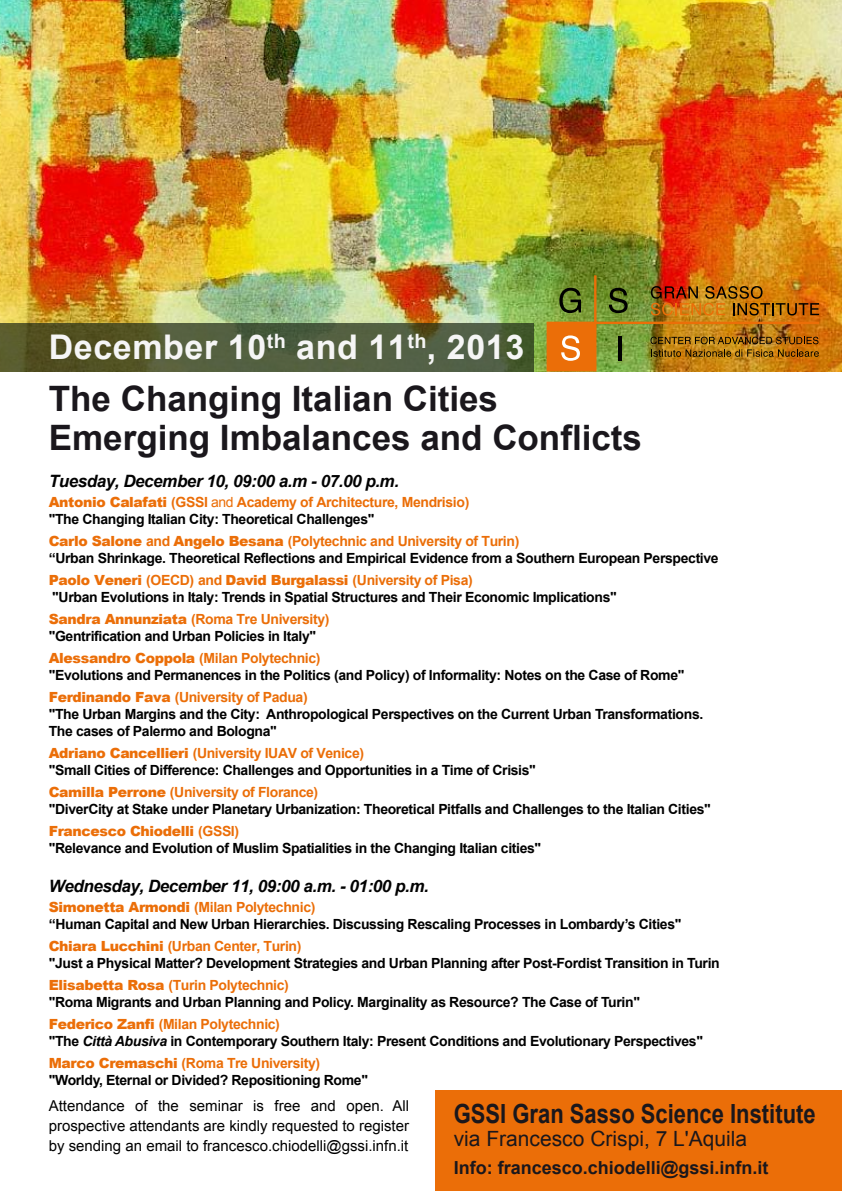
<style>
.page{position:relative;width:842px;height:1191px;background:#fff}
.page>*{position:absolute;margin:0;border:0;box-sizing:border-box;transform-origin:0 0}
.t1{font:700 35px/39px "Arial";color:#1a171c}
.t2{font:700 34px "Arial";letter-spacing:.015em;color:#f5f5f5}
.t3{font:700 26.4px "Arial";color:#1a171c;scale:.83 1}
.t4{font:21px "Arial";color:#1a171c}
.t5{font:700 18px "Arial";color:#1a171c}
.t6{font:italic 700 17px "Arial";letter-spacing:-.025em;color:#020202}
.t7{font:15px/20px "Arial";color:#000;text-align:justify}
.t8{font:700 14px/17px "Arial";letter-spacing:-.025em;color:#000}
.s1{font-weight:900;color:#eb6e08}
.s2{color:#eb6e08}
.s3{font-weight:400;color:#eb6e08}
.s4{font-style:italic}
</style>
<div class="page">
<img style="left:0;top:0;width:842px;height:371px">
<svg style="left:0;top:323px;width:533px;height:48px;background:#515a36"></svg>
<div style="left:436px;top:1090px;width:406px;height:101px;background:#eb6e08"></div>
<img style="left:650px;top:337px;width:169px;height:20px">
<div style="left:547px;top:322px;width:49px;height:49px;background:#eb6e08"></div>
<svg style="left:559px;top:288px;width:22px;height:25px"></svg>
<img style="left:593px;top:273px;width:228px;height:52px">
<svg style="left:561px;top:335px;width:19px;height:26px"></svg>
<hr style="left:618px;top:336px;width:3px;height:24px;background:#000">
<h2 class="t2" style="left:49px;top:324px;width:477px">December 10<sup>th</sup> and 11<sup>th</sup>, 2013</h2>
<h1 class="t1" style="left:49px;top:380px;width:595px">The Changing Italian Cities<br>Emerging Imbalances and Conflicts</h1>
<p class="t6" style="left:49px;top:470px;width:352px">Tuesday, December 10, 09:00 a.m - 07.00 p.m.</p>
<p class="t8" style="left:49px;top:494px;width:422px"><span class="s1">Antonio Calafati</span> <span class="s2">(GSSI</span> <span class="s3">and</span> <span class="s2">Academy of Architecture, Mendrisio) </span>"The Changing Italian City: Theoretical Challenges"</p>
<p class="t8" style="left:49px;top:533px;width:671px"><span class="s1">Carlo Salone</span> <span class="s2">and</span> <span class="s1">Angelo Besana</span> <span class="s2">(Polytechnic and University of Turin)<br></span>“Urban Shrinkage. Theoretical Reflections and Empirical Evidence from a Southern European Perspective</p>
<p class="t8" style="left:49px;top:572px;width:569px"><span class="s1">Paolo Veneri</span> <span class="s2">(OECD) and</span> <span class="s1">David Burgalassi</span> <span class="s2">(University of Pisa)<br></span>"Urban Evolutions in Italy: Trends in Spatial Structures and Their Economic Implications"</p>
<p class="t8" style="left:49px;top:611px;width:282px"><span class="s1">Sandra Annunziata</span> <span class="s2">(Roma Tre University) </span>"Gentrification and Urban Policies in Italy"</p>
<p class="t8" style="left:49px;top:650px;width:637px"><span class="s1">Alessandro Coppola</span> <span class="s2">(Milan Polytechnic)<br></span>"Evolutions and Permanences in the Politics (and Policy) of Informality: Notes on the Case of Rome"</p>
<p class="t8" style="left:49px;top:689px;width:656px"><span class="s1">Ferdinando Fava</span> <span class="s2">(University of Padua)<br></span>"The Urban Margins and the City: Anthropological Perspectives on the Current Urban Transformations.<br>The cases of Palermo and Bologna"</p>
<p class="t8" style="left:49px;top:745px;width:489px"><span class="s1">Adriano Cancellieri</span> <span class="s2">(University IUAV of Venice)<br></span>"Small Cities of Difference: Challenges and Opportunities in a Time of Crisis"</p>
<p class="t8" style="left:49px;top:784px;width:664px"><span class="s1">Camilla Perrone</span> <span class="s2">(University of Florance)<br></span>"DiverCity at Stake under Planetary Urbanization: Theoretical Pitfalls and Challenges to the Italian Cities"</p>
<p class="t8" style="left:49px;top:823px;width:494px"><span class="s1">Francesco Chiodelli</span> <span class="s2">(GSSI)<br></span>"Relevance and Evolution of Muslim Spatialities in the Changing Italian cities"</p>
<p class="t6" style="left:49px;top:874px;width:382px">Wednesday, December 11, 09:00 a.m. - 01:00 p.m.</p>
<p class="t8" style="left:49px;top:899px;width:634px"><span class="s1">Simonetta Armondi</span> <span class="s2">(Milan Polytechnic)<br></span>“Human Capital and New Urban Hierarchies. Discussing Rescaling Processes in Lombardy’s Cities"</p>
<p class="t8" style="left:49px;top:938px;width:672px"><span class="s1">Chiara Lucchini</span> <span class="s2">(Urban Center, Turin)<br></span>"Just a Physical Matter? Development Strategies and Urban Planning after Post-Fordist Transition in Turin</p>
<p class="t8" style="left:49px;top:977px;width:593px"><span class="s1">Elisabetta Rosa</span> <span class="s2">(Turin Polytechnic)<br></span>"Roma Migrants and Urban Planning and Policy. Marginality as Resource? The Case of Turin"</p>
<p class="t8" style="left:49px;top:1016px;width:656px"><span class="s1">Federico Zanfi</span> <span class="s2">(Milan Polytechnic)<br></span>"The <span class="s4">Città Abusiva</span> in Contemporary Southern Italy: Present Conditions and Evolutionary Perspectives"</p>
<p class="t8" style="left:49px;top:1055px;width:321px"><span class="s1">Marco Cremaschi</span> <span class="s2">(Roma Tre University) </span>"Worldy, Eternal or Divided? Repositioning Rome"</p>
<p class="t7" style="left:49px;top:1096px;width:362px">Attendance of the seminar is free and open. All prospective attendants are kindly requested to register by sending an email to francesco.chiodelli@gssi.infn.it</p>
<h3 class="t3" style="left:454px;top:1096px;width:438px">GSSI Gran Sasso Science Institute</h3>
<h3 class="t4" style="left:454px;top:1125px;width:295px">via Francesco Crispi, 7 L'Aquila</h3>
<p class="t5" style="left:454px;top:1155px;width:316px">Info: francesco.chiodelli@gssi.infn.it</p>
</div>
